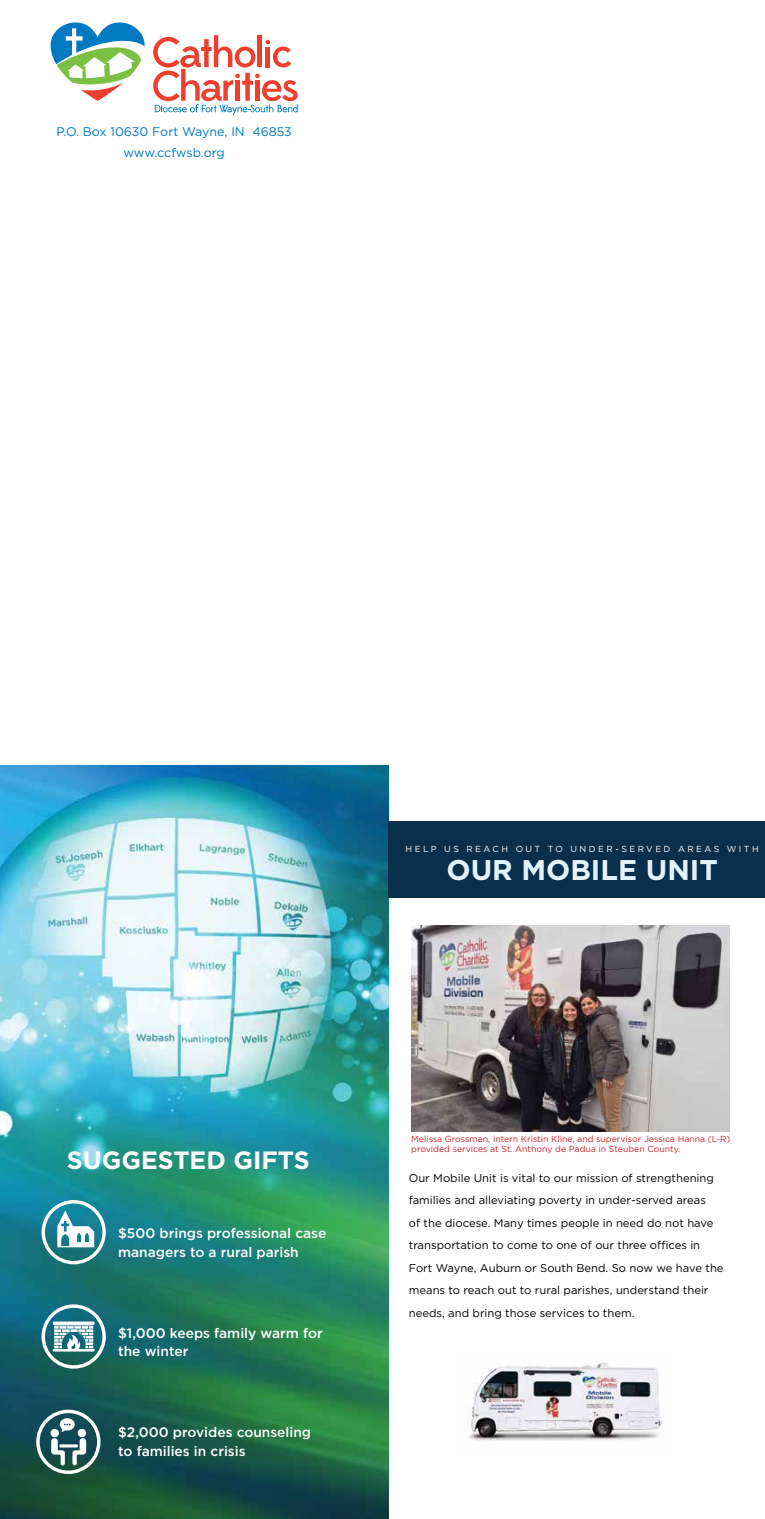
<style>
.page{position:relative;width:765px;height:1519px;background:#fff}
.page>*{position:absolute;margin:0;border:0;box-sizing:border-box;transform-origin:0 0}
.t1{font:700 28.5px "Gotham";color:#e1f4fd}
.t2{font:700 25px "Gotham";color:#fff}
.t3{font:500 13.75px/18.8px "Gotham";color:#fff}
.t4{font:12.5px/20.6px "Gotham";color:#0079c1;text-align:center}
.t5{font:11.25px/22.5px "Gotham";color:#000}
.t6{font:8.75px/10.5px "Gotham";color:#d2232a}
.t7{font:8.75px "Gotham";letter-spacing:.28em;color:#fff}
</style>
<div class="page">
<img style="left:0;top:765px;width:388px;height:754px">
<div style="left:42px;top:1200px;width:64px;height:64px;border:3px solid #fff;border-radius:50%"></div>
<svg style="left:57px;top:1210px;width:37px;height:37px"></svg>
<div style="left:42px;top:1304px;width:64px;height:64px;border:3px solid #fff;border-radius:50%"></div>
<svg style="left:53px;top:1321px;width:42px;height:30px"></svg>
<div style="left:36px;top:1409px;width:65px;height:65px;border:3px solid #fff;border-radius:50%"></div>
<svg style="left:51px;top:1438px;width:35px;height:27px"></svg>
<div style="left:51px;top:1429px;width:8px;height:8px;background:#fff;border-radius:50%"></div>
<svg style="left:60px;top:1418px;width:15px;height:14px"></svg>
<div style="left:78px;top:1429px;width:8px;height:8px;background:#fff;border-radius:50%"></div>
<img style="left:411px;top:926px;width:319px;height:205px">
<div style="left:388px;top:821px;width:377px;height:77px;background:#0a2f4d"></div>
<img style="left:467px;top:1363px;width:195px;height:78px">
<svg style="left:51px;top:23px;width:94px;height:78px"></svg>
<svg style="left:153px;top:35px;width:145px;height:80px"></svg>
<p class="t4" style="left:56px;top:121px;width:237px">P.O. Box 10630 Fort Wayne, IN 46853 www.ccfwsb.org</p>
<p class="t7" style="left:406px;top:844px;width:355px">HELP US REACH OUT TO UNDER-SERVED AREAS WITH</p>
<h1 class="t1" style="left:446px;top:854px;width:273px">OUR MOBILE UNIT</h1>
<h2 class="t2" style="left:67px;top:1145px;width:244px">SUGGESTED GIFTS</h2>
<p class="t3" style="left:118px;top:1223px;width:210px">$500 brings professional case managers to a rural parish</p>
<p class="t3" style="left:118px;top:1323px;width:206px">$1,000 keeps family warm for the winter</p>
<p class="t3" style="left:118px;top:1422px;width:195px">$2,000 provides counseling to families in crisis</p>
<p class="t6" style="left:411px;top:1133px;width:321px">Melissa Grossman, intern Kristin Kline, and supervisor Jessica Hanna (L-R) provided services at St. Anthony de Padua in Steuben County.</p>
<p class="t5" style="left:409px;top:1166px;width:316px">Our Mobile Unit is vital to our mission of strengthening families and alleviating poverty in under-served areas<br>of the diocese. Many times people in need do not have transportation to come to one of our three offices in Fort Wayne, Auburn or South Bend. So now we have the means to reach out to rural parishes, understand their needs, and bring those services to them.</p>
</div>
